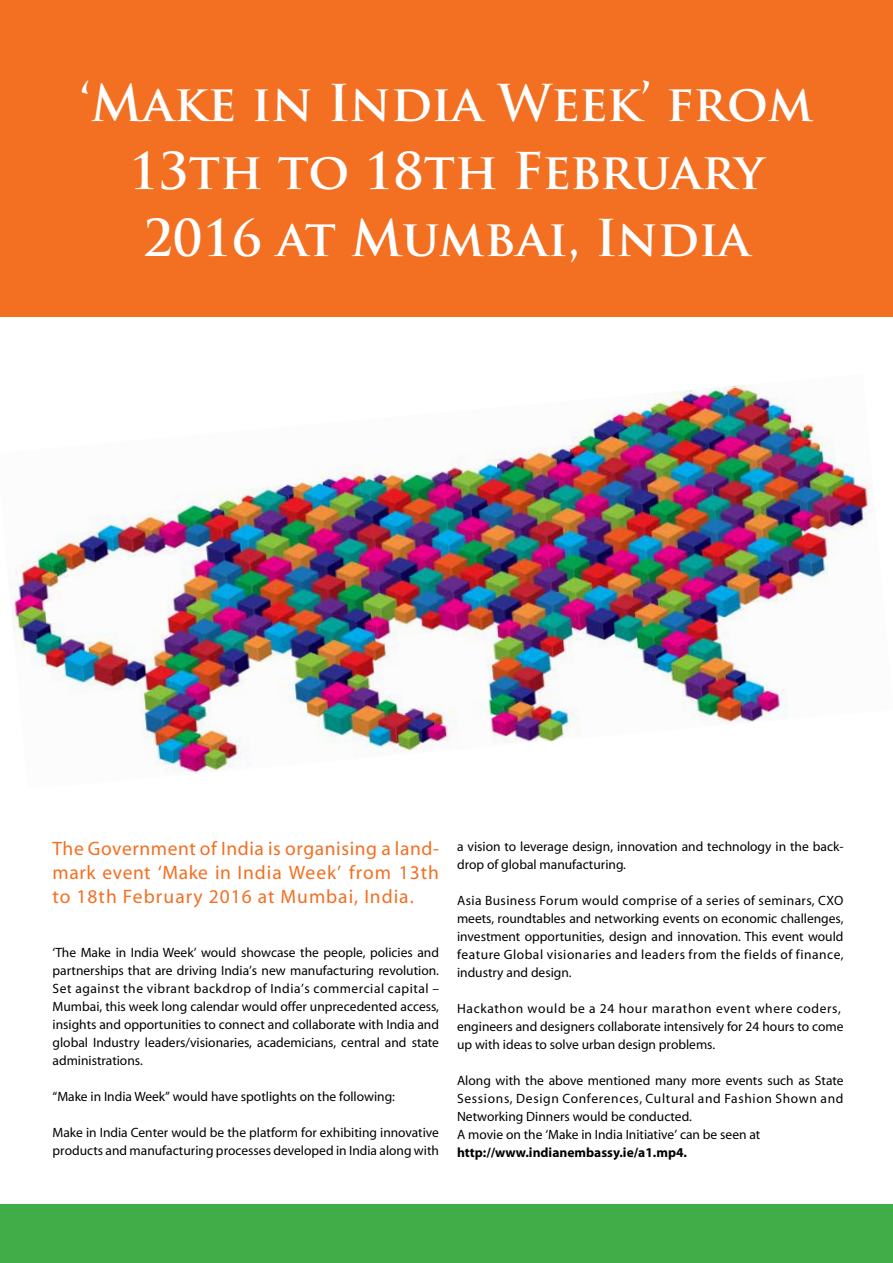
<style>
.page{position:relative;width:893px;height:1263px;background:#fff}
.page>*{position:absolute;margin:0;border:0;box-sizing:border-box;transform-origin:0 0}
.t1{font:700 49.5px/67.5px "Trajan Pro";color:#fff;text-align:center}
.t2{font:19.5px/24px "Myriad";letter-spacing:.05em;color:#f36f21;text-align:justify}
.t3{font:13.5px/18px "Myriad";color:#000}
.t4{font:700 13.5px "Myriad";color:#000}
</style>
<div class="page">
<div style="left:0;top:0;width:893px;height:317px;background:#f36f21"></div>
<img style="left:8px;top:384px;width:866px;height:390px">
<div style="left:0;top:1204px;width:893px;height:59px;background:#41ad49"></div>
<h1 class="t1" style="left:80px;top:70px;width:735px">‘Make in India Week’ from<br>13th to 18th February<br>2016 at Mumbai, India</h1>
<h2 class="t2" style="left:53px;top:838px;width:388px">The Government of India is organising a land&shy;mark event ‘Make in India Week’ from 13th to 18th February 2016 at Mumbai, India.</h2>
<p class="t3" style="left:53px;top:944px;width:388px;text-align:justify">‘The Make in India Week’ would showcase the people, policies and partnerships that are driving India’s new manufacturing revolution.<br>Set against the vibrant backdrop of India’s commercial capital – Mumbai, this week long calendar would offer unprecedented access, insights and opportunities to connect and collaborate with India and global Industry leaders/visionaries, academicians, central and state administrations.</p>
<p class="t3" style="left:53px;top:1088px;width:344px">“Make in India Week” would have spotlights on the following:</p>
<p class="t3" style="left:53px;top:1124px;width:388px">Make in India Center would be the platform for exhibiting innovative products and manufacturing processes developed in India along with</p>
<p class="t3" style="left:457px;top:838px;width:388px">a vision to leverage design, innovation and technology in the back&shy;drop of global manufacturing.</p>
<p class="t3" style="left:457px;top:892px;width:388px;text-align:justify">Asia Business Forum would comprise of a series of seminars, CXO meets, roundtables and networking events on economic challenges, investment opportunities, design and innovation. This event would feature Global visionaries and leaders from the fields of finance, industry and design.</p>
<p class="t3" style="left:457px;top:1000px;width:388px">Hackathon would be a 24 hour marathon event where coders, engineers and designers collaborate intensively for 24 hours to come up with ideas to solve urban design problems.</p>
<p class="t3" style="left:457px;top:1072px;width:388px">Along with the above mentioned many more events such as State Sessions, Design Conferences, Cultural and Fashion Shown and Networking Dinners would be conducted.<br>A movie on the ‘Make in India Initiative’ can be seen at</p>
<p class="t4" style="left:457px;top:1145px;width:232px">http://www.indianembassy.ie/a1.mp4.</p>
</div>
